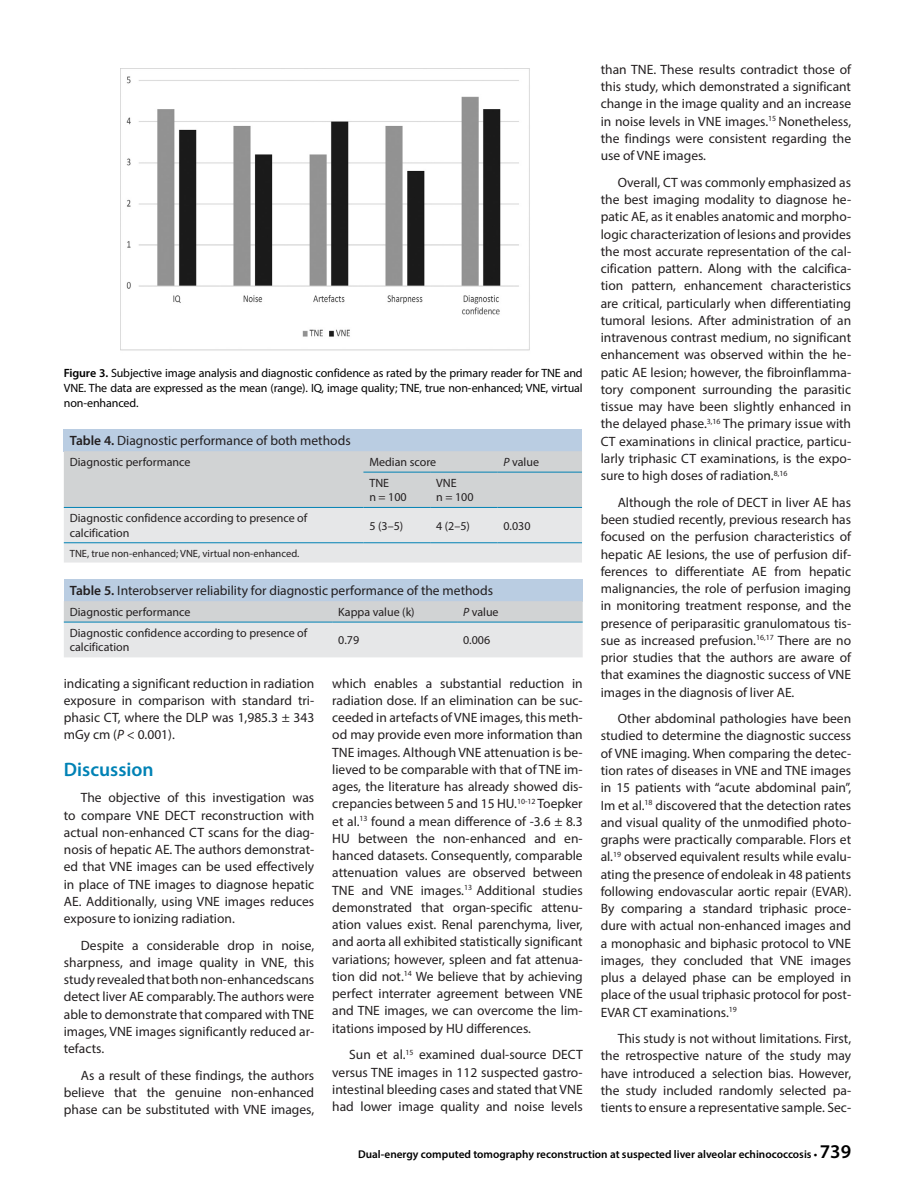
<style>
.page{position:relative;width:915px;height:1191px;background:#fff}
.page>*{position:absolute;margin:0;border:0;box-sizing:border-box;transform-origin:0 0}
.ANA_BASLIK{font:600 19.5px "Myriad Pro";color:#0082b5}
.YAZI{font:13.5px/17.2px "Myriad Pro";color:#231f20;text-align:justify}
.TABLO-BASI{font:13.5px "Myriad Pro";color:#231f20}
.RESİM-ALTI{font:12px/15px "Myriad Pro";letter-spacing:-.01em;color:#000;text-align:justify}
.TABLO-YAZI{font:12px/14.4px "Myriad Pro";color:#231f20}
.TABLO-ARA{font:12px "Myriad Pro";color:#231f20}
.t1{font:600 11.25px "Myriad Pro";color:#000}
.TABLO-ALTI{font:10.5px "Myriad Pro";color:#231f20}
.s1{font-weight:600}
.s2{font-style:italic}
.s3{font-size:19.5px}
</style>
<div class="page">
<img style="left:120px;top:68px;width:410px;height:283px">
<div style="left:64px;top:429px;width:518px;height:22px;background:#bacde2"></div>
<svg style="left:64px;top:451px;width:518px;height:111px;background:#dadcdd"></svg>
<hr style="left:363px;top:472px;width:67px;height:1px;background:#0181b4">
<hr style="left:430px;top:472px;width:67px;height:1px;background:#0181b4">
<hr style="left:497px;top:472px;width:85px;height:1px;background:#0181b4">
<hr style="left:64px;top:507px;width:299px;height:1px;background:#0181b4">
<hr style="left:363px;top:507px;width:67px;height:1px;background:#0181b4">
<hr style="left:430px;top:507px;width:67px;height:1px;background:#0181b4">
<hr style="left:497px;top:507px;width:85px;height:1px;background:#0181b4">
<hr style="left:64px;top:542px;width:299px;height:1px;background:#0181b4">
<hr style="left:363px;top:542px;width:67px;height:1px;background:#0181b4">
<hr style="left:430px;top:542px;width:67px;height:1px;background:#0181b4">
<hr style="left:497px;top:542px;width:85px;height:1px;background:#0181b4">
<div style="left:64px;top:579px;width:518px;height:22px;background:#bacde2"></div>
<svg style="left:64px;top:601px;width:518px;height:56px;background:#dcdee0"></svg>
<hr style="left:64px;top:622px;width:268px;height:1px;background:#0181b4">
<hr style="left:332px;top:622px;width:125px;height:1px;background:#0181b4">
<hr style="left:457px;top:622px;width:125px;height:1px;background:#0181b4">
<p class="RESİM-ALTI" style="left:64px;top:365px;width:520px"><span class="s1">Figure 3.</span> Subjective image analysis and diagnostic confidence as rated by the primary reader for TNE and VNE. The data are expressed as the mean (range). IQ, image quality; TNE, true non-enhanced; VNE, virtual non-enhanced.</p>
<p class="TABLO-BASI" style="left:70px;top:432px;width:282px"><span class="s1">Table 4.</span> Diagnostic performance of both methods</p>
<p class="TABLO-ARA" style="left:70px;top:455px;width:122px">Diagnostic performance</p>
<p class="TABLO-ARA" style="left:369px;top:455px;width:68px">Median score</p>
<p class="TABLO-ARA" style="left:503px;top:455px;width:37px"><span class="s2">P</span> value</p>
<p class="TABLO-ARA" style="left:369px;top:475px;width:21px">TNE</p>
<p class="TABLO-ARA" style="left:369px;top:490px;width:39px">n = 100</p>
<p class="TABLO-ARA" style="left:436px;top:475px;width:22px">VNE</p>
<p class="TABLO-ARA" style="left:436px;top:490px;width:39px">n = 100</p>
<p class="TABLO-YAZI" style="left:70px;top:511px;width:239px">Diagnostic confidence according to presence of calcification</p>
<p class="TABLO-YAZI" style="left:369px;top:518px;width:35px">5 (3–5)</p>
<p class="TABLO-YAZI" style="left:436px;top:518px;width:35px">4 (2–5)</p>
<p class="TABLO-YAZI" style="left:503px;top:518px;width:29px">0.030</p>
<p class="TABLO-ALTI" style="left:70px;top:546px;width:231px">TNE, true non-enhanced; VNE, virtual non-enhanced.</p>
<p class="TABLO-BASI" style="left:70px;top:582px;width:424px"><span class="s1">Table 5.</span> Interobserver reliability for diagnostic performance of the methods</p>
<p class="TABLO-ARA" style="left:70px;top:604px;width:122px">Diagnostic performance</p>
<p class="TABLO-ARA" style="left:338px;top:604px;width:78px">Kappa value (k)</p>
<p class="TABLO-ARA" style="left:463px;top:604px;width:37px"><span class="s2">P</span> value</p>
<p class="TABLO-YAZI" style="left:70px;top:625px;width:239px">Diagnostic confidence according to presence of calcification</p>
<p class="TABLO-YAZI" style="left:338px;top:633px;width:22px">0.79</p>
<p class="TABLO-YAZI" style="left:463px;top:633px;width:29px">0.006</p>
<p class="YAZI" style="left:64px;top:674px;width:252px">indicating a significant reduction in radiation exposure in comparison with standard tri&shy;phasic CT, where the DLP was 1,985.3 ± 343 mGy cm (<span class="s2">P</span> &lt; 0.001).</p>
<p class="ANA_BASLIK" style="left:64px;top:756px;width:91px">Discussion</p>
<p class="YAZI" style="left:64px;top:789px;width:252px;text-indent:17px">The objective of this investigation was to compare VNE DECT reconstruction with actual non-enhanced CT scans for the diag&shy;nosis of hepatic AE. The authors demonstrat&shy;ed that VNE images can be used effectively in place of TNE images to diagnose hepatic AE. Additionally, using VNE images reduces exposure to ionizing radiation.</p>
<p class="YAZI" style="left:64px;top:936px;width:252px;text-indent:17px">Despite a considerable drop in noise, sharpness, and image quality in VNE, this study revealed that both non-enhancedscans detect liver AE comparably. The authors were able to demonstrate that compared with TNE images, VNE images significantly reduced ar&shy;tefacts.</p>
<p class="YAZI" style="left:64px;top:1066px;width:252px;text-indent:17px">As a result of these findings, the authors believe that the genuine non-enhanced phase can be substituted with VNE images,</p>
<p class="YAZI" style="left:332px;top:674px;width:252px">which enables a substantial reduction in radiation dose. If an elimination can be suc&shy;ceeded in artefacts of VNE images, this meth&shy;od may provide even more information than TNE images. Although VNE attenuation is be&shy;lieved to be comparable with that of TNE im&shy;ages, the literature has already showed dis&shy;crepancies between 5 and 15 HU.<sup>10-12</sup> Toepker et al.<sup>13</sup> found a mean difference of -3.6 ± 8.3<br>HU between the non-enhanced and en&shy;hanced datasets. Consequently, comparable attenuation values are observed between TNE and VNE images.<sup>13</sup> Additional studies demonstrated that organ-specific attenu&shy;ation values exist. Renal parenchyma, liver, and aorta all exhibited statistically significant variations; however, spleen and fat attenua&shy;tion did not.<sup>14</sup> We believe that by achieving perfect interrater agreement between VNE and TNE images, we can overcome the lim&shy;itations imposed by HU differences.</p>
<p class="YAZI" style="left:332px;top:1045px;width:252px;text-indent:17px">Sun et al.<sup>15</sup> examined dual-source DECT versus TNE images in 112 suspected gastro&shy;intestinal bleeding cases and stated that VNE had lower image quality and noise levels</p>
<p class="YAZI" style="left:600px;top:61px;width:252px">than TNE. These results contradict those of this study, which demonstrated a significant change in the image quality and an increase in noise levels in VNE images.<sup>15</sup> Nonetheless, the findings were consistent regarding the use of VNE images.</p>
<p class="YAZI" style="left:600px;top:173px;width:252px;text-indent:17px">Overall, CT was commonly emphasized as the best imaging modality to diagnose he&shy;patic AE, as it enables anatomic and morpho&shy;logic characterization of lesions and provides the most accurate representation of the cal&shy;cification pattern. Along with the calcifica&shy;tion pattern, enhancement characteristics are critical, particularly when differentiating tumoral lesions. After administration of an intravenous contrast medium, no significant enhancement was observed within the he&shy;patic AE lesion; however, the fibroinflamma&shy;tory component surrounding the parasitic tissue may have been slightly enhanced in the delayed phase.<sup>3,16</sup> The primary issue with CT examinations in clinical practice, particu&shy;larly triphasic CT examinations, is the expo&shy;sure to high doses of radiation.<sup>8,16</sup></p>
<p class="YAZI" style="left:600px;top:493px;width:252px;text-indent:17px">Although the role of DECT in liver AE has been studied recently, previous research has focused on the perfusion characteristics of hepatic AE lesions, the use of perfusion dif&shy;ferences to differentiate AE from hepatic malignancies, the role of perfusion imaging in monitoring treatment response, and the presence of periparasitic granulomatous tis&shy;sue as increased prefusion.<sup>16,17</sup> There are no prior studies that the authors are aware of that examines the diagnostic success of VNE images in the diagnosis of liver AE.</p>
<p class="YAZI" style="left:600px;top:710px;width:252px;text-indent:17px">Other abdominal pathologies have been studied to determine the diagnostic success of VNE imaging. When comparing the detec&shy;tion rates of diseases in VNE and TNE images in 15 patients with “acute abdominal pain”, Im et al.<sup>18</sup> discovered that the detection rates and visual quality of the unmodified photo&shy;graphs were practically comparable. Flors et al.<sup>19</sup> observed equivalent results while evalu&shy;ating the presence of endoleak in 48 patients following endovascular aortic repair (EVAR).<br>By comparing a standard triphasic proce&shy;dure with actual non-enhanced images and a monophasic and biphasic protocol to VNE images, they concluded that VNE images plus a delayed phase can be employed in place of the usual triphasic protocol for post-EVAR CT examinations.<sup>19</sup></p>
<p class="YAZI" style="left:600px;top:1029px;width:252px;text-indent:17px">This study is not without limitations. First, the retrospective nature of the study may have introduced a selection bias. However, the study included randomly selected pa&shy;tients to ensure a representative sample. Sec-</p>
<p class="t1" style="left:358px;top:1146px;width:494px">Dual-energy computed tomography reconstruction at suspected liver alveolar echinococcosis • <span class="s3">739</span></p>
</div>
